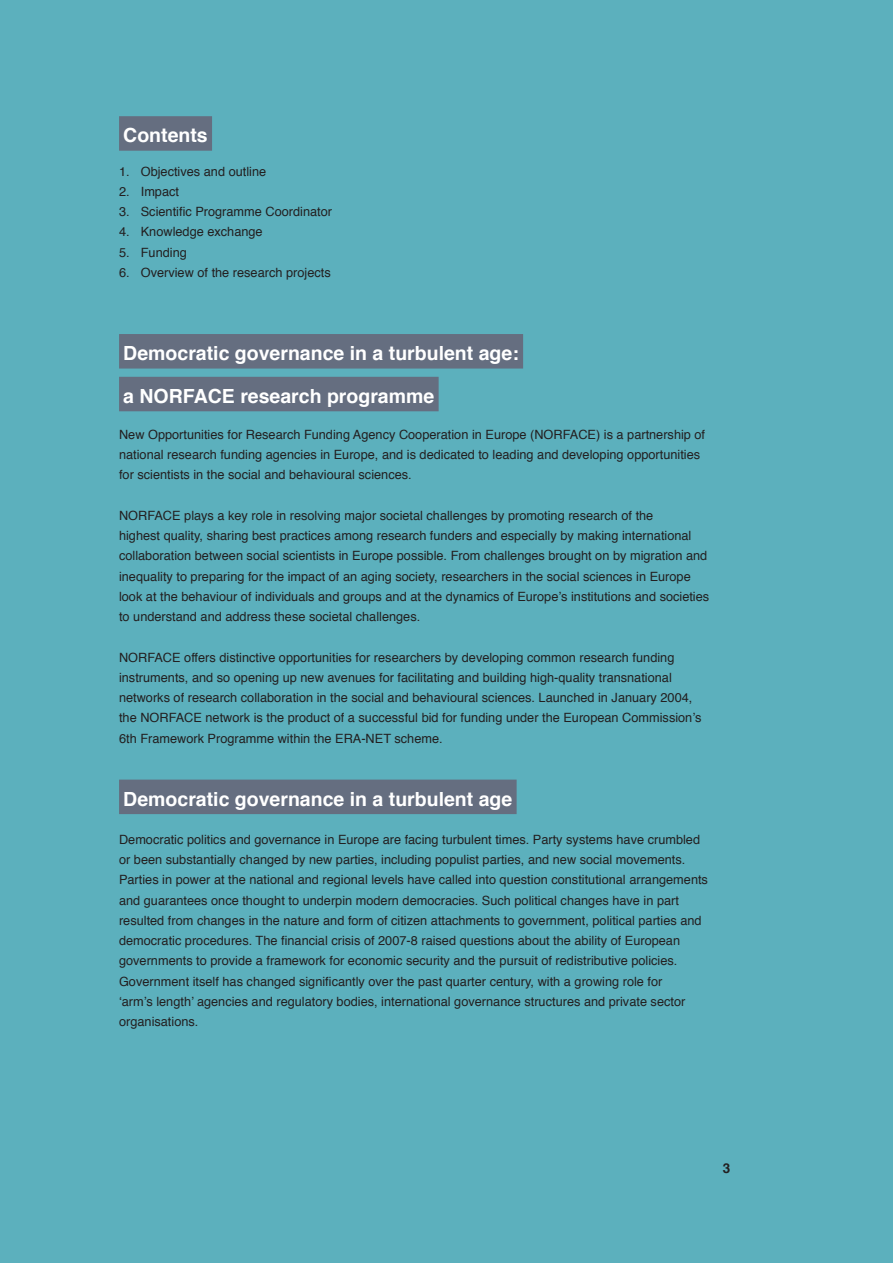
<style>
.page{position:relative;width:893px;height:1263px;background:#5cb0bd}
.page>*{position:absolute;margin:0;border:0;box-sizing:border-box;transform-origin:0 0}
.kopvraag_zwart{font:700 19.5px "Helvetica";color:#fff}
.t1{font:700 13.5px "Helvetica";color:#231f20}
.tekst_zwart{font:12.75px/20.2px "Helvetica";color:#231f20}
</style>
<div class="page">
<div style="left:119px;top:116px;width:93px;height:35px;background:#656e80"></div>
<div style="left:119px;top:334px;width:404px;height:35px;background:#656e80"></div>
<div style="left:119px;top:377px;width:320px;height:34px;background:#656e80"></div>
<div style="left:119px;top:780px;width:398px;height:34px;background:#656e80"></div>
<p class="kopvraag_zwart" style="left:123px;top:120px;width:86px">Contents</p>
<p class="tekst_zwart" style="left:119px;top:161px;width:149px">1. Objectives and outline</p>
<p class="tekst_zwart" style="left:119px;top:182px;width:62px">2. Impact</p>
<p class="tekst_zwart" style="left:119px;top:202px;width:215px">3. Scientific Programme Coordinator</p>
<p class="tekst_zwart" style="left:119px;top:222px;width:145px">4. Knowledge exchange</p>
<p class="tekst_zwart" style="left:119px;top:242px;width:69px">5. Funding</p>
<p class="tekst_zwart" style="left:119px;top:263px;width:213px">6. Overview of the research projects</p>
<p class="kopvraag_zwart" style="left:123px;top:337px;width:397px">Democratic governance in a turbulent age:</p>
<p class="kopvraag_zwart" style="left:123px;top:380px;width:313px">a NORFACE research programme</p>
<p class="tekst_zwart" style="left:119px;top:425px;width:588px">New Opportunities for Research Funding Agency Cooperation in Europe (NORFACE) is a partnership of national research funding agencies in Europe, and is dedicated to leading and developing opportunities for scientists in the social and behavioural sciences.</p>
<p class="tekst_zwart" style="left:119px;top:506px;width:592px">NORFACE plays a key role in resolving major societal challenges by promoting research of the<br>highest quality, sharing best practices among research funders and especially by making international collaboration between social scientists in Europe possible. From challenges brought on by migration and inequality to preparing for the impact of an aging society, researchers in the social sciences in Europe look at the behaviour of individuals and groups and at the dynamics of Europe’s institutions and societies to understand and address these societal challenges.</p>
<p class="tekst_zwart" style="left:119px;top:647px;width:584px">NORFACE offers distinctive opportunities for researchers by developing common research funding instruments, and so opening up new avenues for facilitating and building high-quality transnational networks of research collaboration in the social and behavioural sciences. Launched in January 2004, the NORFACE network is the product of a successful bid for funding under the European Commission’s 6th Framework Programme within the ERA-NET scheme.</p>
<p class="kopvraag_zwart" style="left:123px;top:783px;width:391px">Democratic governance in a turbulent age</p>
<p class="tekst_zwart" style="left:119px;top:830px;width:590px">Democratic politics and governance in Europe are facing turbulent times. Party systems have crumbled or been substantially changed by new parties, including populist parties, and new social movements.<br>Parties in power at the national and regional levels have called into question constitutional arrangements and guarantees once thought to underpin modern democracies. Such political changes have in part resulted from changes in the nature and form of citizen attachments to government, political parties and democratic procedures. The financial crisis of 2007-8 raised questions about the ability of European governments to provide a framework for economic security and the pursuit of redistributive policies.<br>Government itself has changed significantly over the past quarter century, with a growing role for<br>‘arm’s length’ agencies and regulatory bodies, international governance structures and private sector organisations.</p>
<p class="t1" style="left:723px;top:1157px;width:9px">3</p>
</div>
